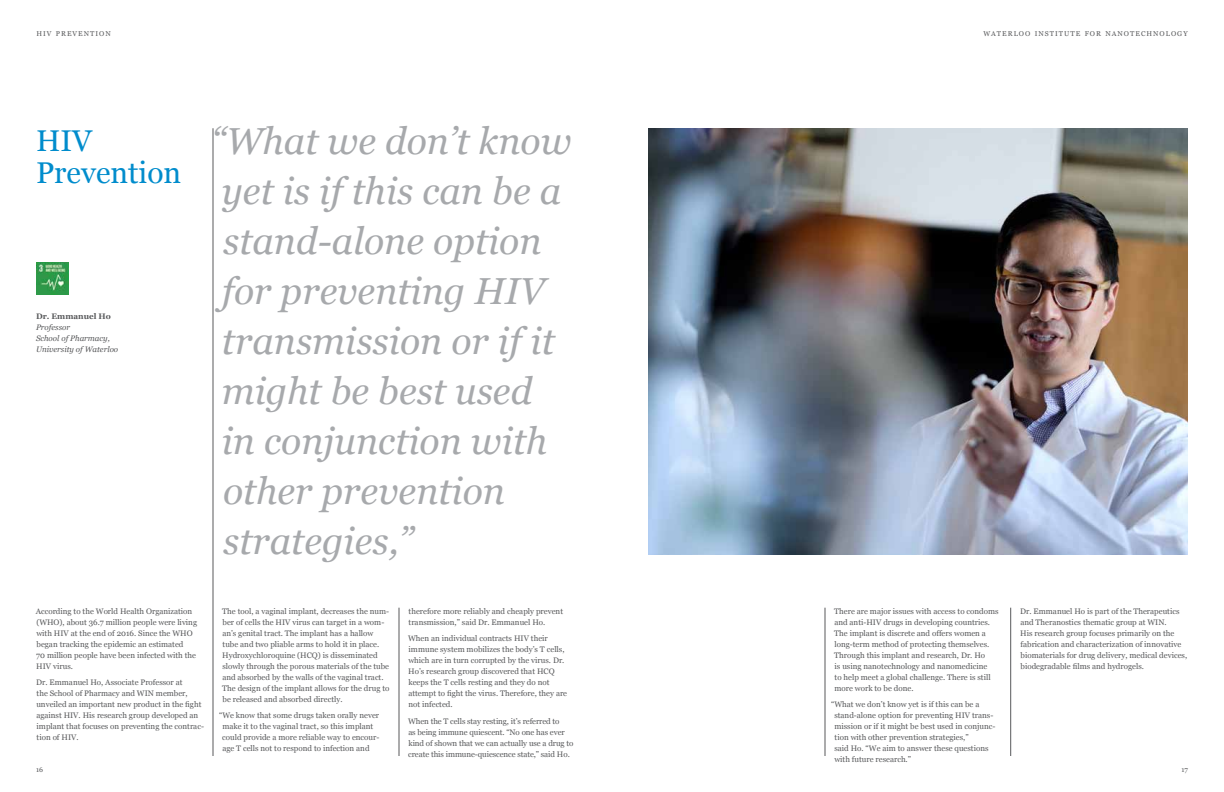
<style>
.page{position:relative;width:1224px;height:792px;background:#fff}
.page>*{position:absolute;margin:0;border:0;box-sizing:border-box;transform-origin:0 0}
.t1{font:italic 37.6px/50px "Georgia";color:#a7a9ac}
.t2{font:30px/32px "Georgia";color:#008ccc}
.t3{font:8px/11px "Georgia";color:#58595b}
.t4{font:italic 8px/11px "Georgia";color:#58595b}
.t5{font:700 8px "Georgia";color:#58595b}
.t6{font:7px "Georgia";letter-spacing:.145em;color:#58595b}
.t7{font:7px "Georgia";color:#58595b}
</style>
<div class="page">
<img style="left:648px;top:128px;width:540px;height:426px">
<hr style="left:213px;top:128px;width:1px;height:628px;background:#58595b">
<hr style="left:399px;top:608px;width:1px;height:148px;background:#58595b">
<hr style="left:825px;top:608px;width:1px;height:148px;background:#58595b">
<hr style="left:1011px;top:608px;width:1px;height:148px;background:#58595b">
<img style="left:36px;top:262px;width:32px;height:33px">
<p class="t6" style="left:36px;top:30px;width:76px">HIV PREVENTION</p>
<p class="t6" style="left:983px;top:30px;width:206px">WATERLOO INSTITUTE FOR NANOTECHNOLOGY</p>
<h2 class="t2" style="left:36px;top:125px;width:147px">HIV<br>Prevention</h2>
<h1 class="t1" style="left:212px;top:116px;width:362px">“What we don’t know yet is if this can be a stand-alone option for preventing HIV transmission or if it might be best used<br>in conjunction with other prevention strategies,”</h1>
<p class="t5" style="left:36px;top:312px;width:76px">Dr. Emmanuel Ho</p>
<p class="t4" style="left:36px;top:322px;width:84px">Professor<br>School of Pharmacy,<br>University of Waterloo</p>
<p class="t3" style="left:36px;top:605px;width:163px">According to the World Health Organization (WHO), about 36.7 million people were living with HIV at the end of 2016. Since the WHO began tracking the epidemic an estimated<br>70 million people have been infected with the HIV virus.</p>
<p class="t3" style="left:36px;top:677px;width:169px">Dr. Emmanuel Ho, Associate Professor at<br>the School of Pharmacy and WIN member, unveiled an important new product in the fight against HIV. His research group developed an implant that focuses on preventing the contrac&shy;tion of HIV.</p>
<p class="t3" style="left:222px;top:605px;width:169px">The tool, a vaginal implant, decreases the num&shy;ber of cells the HIV virus can target in a wom&shy;an’s genital tract. The implant has a hallow tube and two pliable arms to hold it in place.<br>Hydroxychloroquine (HCQ) is disseminated slowly through the porous materials of the tube and absorbed by the walls of the vaginal tract.<br>The design of the implant allows for the drug to be released and absorbed directly.</p>
<p class="t3" style="left:222px;top:710px;width:159px;text-indent:-3px">“We know that some drugs taken orally never make it to the vaginal tract, so this implant could provide a more reliable way to encour&shy;age T cells not to respond to infection and</p>
<p class="t3" style="left:409px;top:605px;width:156px">therefore more reliably and cheaply prevent transmission,” said Dr. Emmanuel Ho.</p>
<p class="t3" style="left:408px;top:633px;width:161px">When an individual contracts HIV their immune system mobilizes the body’s T cells, which are in turn corrupted by the virus. Dr.<br>Ho’s research group discovered that HCQ keeps the T cells resting and they do not attempt to fight the virus. Therefore, they are not infected.</p>
<p class="t3" style="left:408px;top:715px;width:167px">When the T cells stay resting, it’s referred to<br>as being immune quiescent. “No one has ever kind of shown that we can actually use a drug to create this immune-quiescence state,” said Ho.</p>
<p class="t3" style="left:834px;top:605px;width:166px">There are major issues with access to condoms and anti-HIV drugs in developing countries.<br>The implant is discrete and offers women a long-term method of protecting themselves.<br>Through this implant and research, Dr. Ho<br>is using nanotechnology and nanomedicine<br>to help meet a global challenge. There is still more work to be done.</p>
<p class="t3" style="left:834px;top:699px;width:163px;text-indent:-3px">“What we don’t know yet is if this can be a stand-alone option for preventing HIV trans&shy;mission or if it might be best used in conjunc&shy;tion with other prevention strategies,”<br>said Ho. “We aim to answer these questions with future research.”</p>
<p class="t3" style="left:1020px;top:605px;width:168px">Dr. Emmanuel Ho is part of the Therapeutics and Theranostics thematic group at WIN.<br>His research group focuses primarily on the fabrication and characterization of innovative biomaterials for drug delivery, medical devices, biodegradable films and hydrogels.</p>
<p class="t7" style="left:36px;top:766px;width:8px">16</p>
<p class="t7" style="left:1181px;top:766px;width:8px">17</p>
</div>
